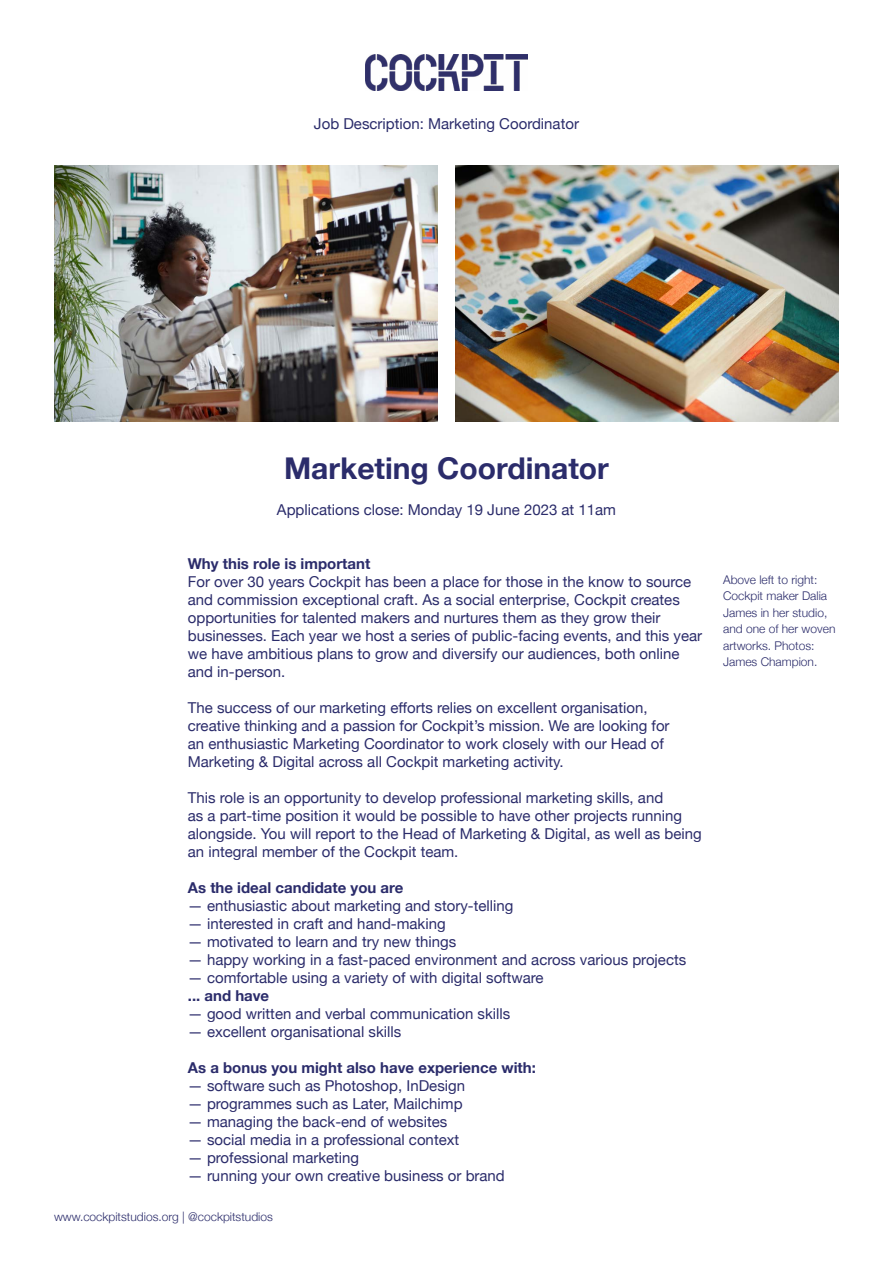
<style>
.page{position:relative;width:893px;height:1263px;background:#fff}
.page>*{position:absolute;margin:0;border:0;box-sizing:border-box;transform-origin:0 0}
.t1{font:700 30px "Helvetica Neue";color:#2b2c6b}
.t2{font:15px/18px "Helvetica Neue";color:#2b2c6b}
.t3{font:700 15px "Helvetica Neue";color:#2b2c6b}
.t4{font:300 12px/16.5px "Helvetica Neue";color:#2b2c6b}
</style>
<div class="page">
<img style="left:365px;top:54px;width:163px;height:36px">
<img style="left:54px;top:166px;width:383px;height:255px">
<img style="left:455px;top:166px;width:384px;height:255px">
<p class="t2" style="left:314px;top:116px;width:267px">Job Description: Marketing Coordinator</p>
<h1 class="t1" style="left:284px;top:444px;width:326px">Marketing Coordinator</h1>
<p class="t2" style="left:277px;top:501px;width:341px">Applications close: Monday 19 June 2023 at 11am</p>
<p class="t3" style="left:188px;top:551px;width:184px">Why this role is important</p>
<p class="t2" style="left:188px;top:573px;width:516px">For over 30 years Cockpit has been a place for those in the know to source and commission exceptional craft. As a social enterprise, Cockpit creates opportunities for talented makers and nurtures them as they grow their businesses. Each year we host a series of public-facing events, and this year we have ambitious plans to grow and diversify our audiences, both online and in-person.</p>
<p class="t2" style="left:188px;top:699px;width:483px">The success of our marketing efforts relies on excellent organisation, creative thinking and a passion for Cockpit’s mission. We are looking for an enthusiastic Marketing Coordinator to work closely with our Head of Marketing &amp; Digital across all Cockpit marketing activity.</p>
<p class="t2" style="left:188px;top:789px;width:515px">This role is an opportunity to develop professional marketing skills, and<br>as a part-time position it would be possible to have other projects running alongside. You will report to the Head of Marketing &amp; Digital, as well as being an integral member of the Cockpit team.</p>
<p class="t3" style="left:188px;top:875px;width:217px">As the ideal candidate you are</p>
<p class="t2" style="left:188px;top:897px;width:327px">— enthusiastic about marketing and story-telling</p>
<p class="t2" style="left:188px;top:915px;width:259px">— interested in craft and hand-making</p>
<p class="t2" style="left:188px;top:933px;width:270px">— motivated to learn and try new things</p>
<p class="t2" style="left:188px;top:951px;width:500px">— happy working in a fast-paced environment and across various projects</p>
<p class="t2" style="left:188px;top:969px;width:357px">— comfortable using a variety of with digital software</p>
<p class="t3" style="left:188px;top:983px;width:83px">... and have</p>
<p class="t2" style="left:188px;top:1005px;width:324px">— good written and verbal communication skills</p>
<p class="t2" style="left:188px;top:1023px;width:215px">— excellent organisational skills</p>
<p class="t3" style="left:188px;top:1055px;width:350px">As a bonus you might also have experience with:</p>
<p class="t2" style="left:188px;top:1077px;width:279px">— software such as Photoshop, InDesign</p>
<p class="t2" style="left:188px;top:1095px;width:276px">— programmes such as Later, Mailchimp</p>
<p class="t2" style="left:188px;top:1113px;width:261px">— managing the back-end of websites</p>
<p class="t2" style="left:188px;top:1131px;width:273px">— social media in a professional context</p>
<p class="t2" style="left:188px;top:1149px;width:173px">— professional marketing</p>
<p class="t2" style="left:188px;top:1167px;width:318px">— running your own creative business or brand</p>
<p class="t4" style="left:54px;top:1207px;width:220px">www.cockpitstudios.org | @cockpitstudios</p>
<p class="t4" style="left:723px;top:570px;width:114px">Above left to right:<br>Cockpit maker Dalia<br>James in her studio, and one of her woven artworks. Photos:<br>James Champion.</p>
</div>
